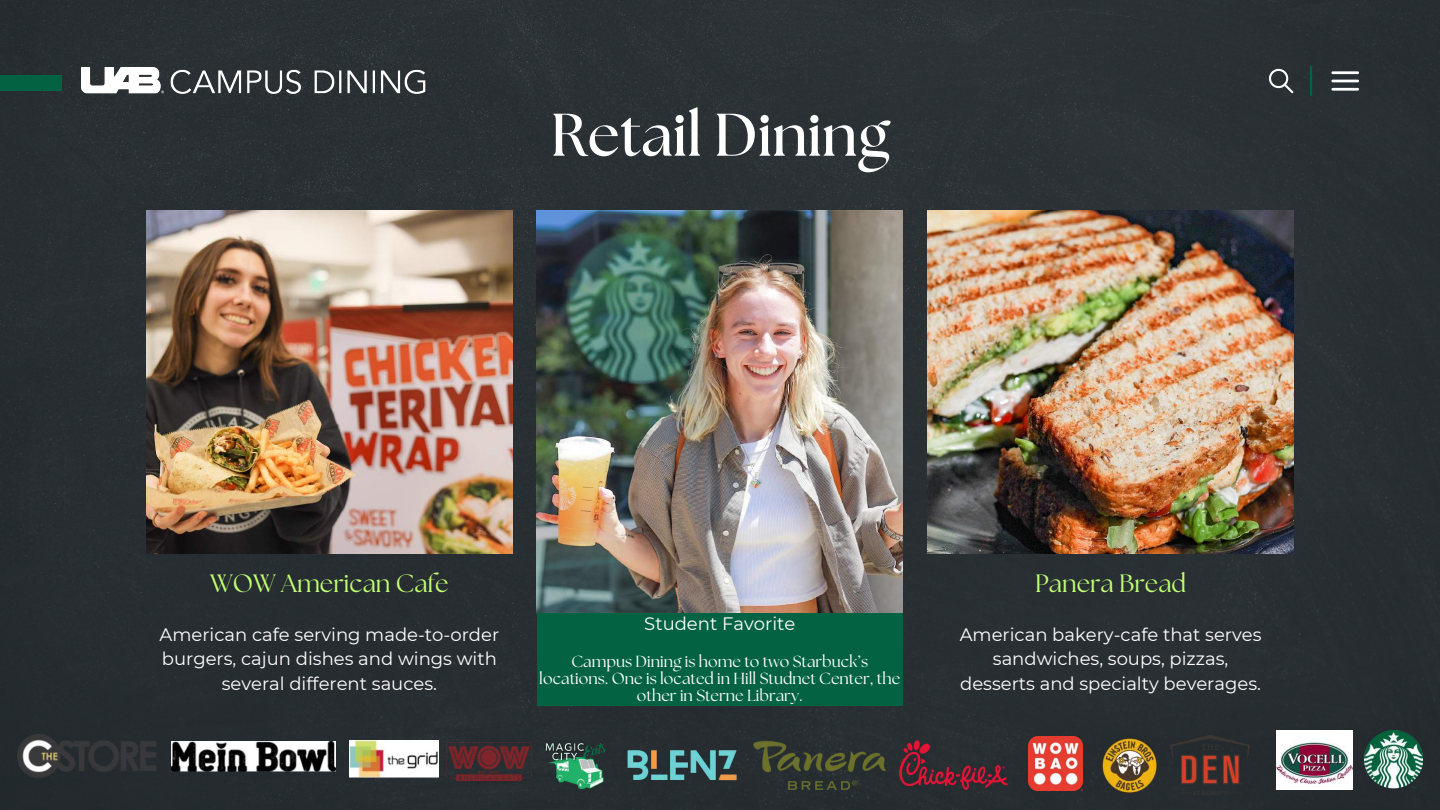
<style>
.page{position:relative;width:1440px;height:810px;background:#282f33}
.page>*{position:absolute;margin:0;border:0;box-sizing:border-box;transform-origin:0 0}
.t1{font:700 60px "The Seasons";color:#fff}
.t2{font:25px "The Seasons";color:#c1ff72}
.t3{font:18px/24.8px "Montserrat";color:#fff;text-align:center}
.t4{font:16px/17.3px "The Seasons";color:#fff;text-align:center}
</style>
<div class="page">
<svg style="left:1269px;top:69px;width:24px;height:24px"></svg>
<svg style="left:1331px;top:71px;width:28px;height:20px"></svg>
<hr style="left:1310px;top:66px;width:2px;height:30px;background:#026241">
<div style="left:0;top:75px;width:62px;height:15px;background:#026241"></div>
<img style="left:147px;top:210px;width:366px;height:343px">
<img style="left:928px;top:210px;width:366px;height:343px">
<img style="left:537px;top:210px;width:366px;height:403px">
<div style="left:537px;top:613px;width:366px;height:93px;background:#026241"></div>
<img style="left:169px;top:63px;width:266px;height:36px">
<img style="left:81px;top:67px;width:85px;height:32px">
<img style="left:18px;top:734px;width:139px;height:49px">
<img style="left:172px;top:742px;width:163px;height:29px">
<img style="left:1171px;top:736px;width:78px;height:58px">
<img style="left:350px;top:740px;width:88px;height:37px">
<img style="left:445px;top:734px;width:87px;height:54px">
<img style="left:544px;top:739px;width:64px;height:49px">
<img style="left:608px;top:744px;width:145px;height:44px">
<img style="left:753px;top:740px;width:133px;height:49px">
<img style="left:1028px;top:737px;width:54px;height:54px">
<img style="left:900px;top:740px;width:108px;height:49px">
<img style="left:1103px;top:739px;width:53px;height:53px">
<img style="left:1276px;top:731px;width:76px;height:58px">
<img style="left:1364px;top:730px;width:58px;height:59px">
<h1 class="t1" style="left:551px;top:108px;width:340px">Retail Dining</h1>
<h2 class="t2" style="left:210px;top:572px;width:240px">WOW American Cafe</h2>
<p class="t3" style="left:160px;top:622px;width:341px">American cafe serving made-to-order burgers, cajun dishes and wings with several different sauces.</p>
<p class="t3" style="left:644px;top:611px;width:153px">Student Favorite</p>
<p class="t4" style="left:539px;top:653px;width:363px">Campus Dining is home to two Starbuck’s locations. One is located in Hill Studnet Center, the other in Sterne Library.</p>
<h2 class="t2" style="left:1035px;top:572px;width:153px">Panera Bread</h2>
<p class="t3" style="left:960px;top:622px;width:303px">American bakery-cafe that serves sandwiches, soups, pizzas, desserts and specialty beverages.</p>
</div>
